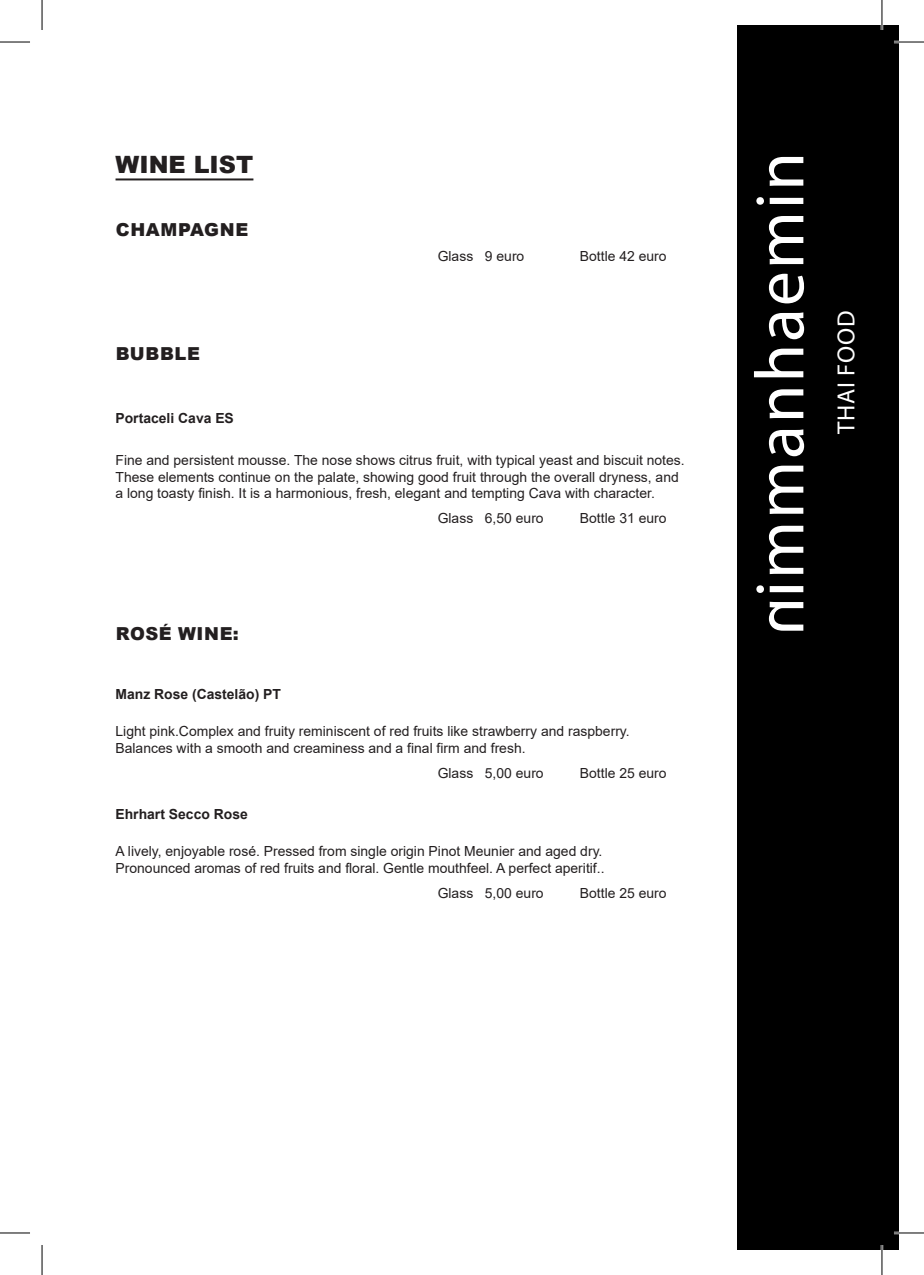
<style>
.page{position:relative;width:924px;height:1275px;background:#fff}
.page>*{position:absolute;margin:0;border:0;box-sizing:border-box;transform-origin:0 0}
.t1{font:69.6px "Myriad Pro";letter-spacing:.03em;color:#fff}
.t2{font:24.8px "Myriad Pro";letter-spacing:.03em;color:#fff}
.t3{font:900 23.8px "Arial";color:#231f20}
.t4{font:900 17.8px "Arial";letter-spacing:.035em;color:#231f20}
.t5{font:14px/16.8px "Arial";color:#231f20}
.t6{font:700 14px "Arial";color:#231f20}
</style>
<div class="page">
<div style="left:737px;top:25px;width:161px;height:1225px;background:#000"></div>
<hr style="left:115px;top:178px;width:138px;height:2px;background:#231f20">
<hr style="left:893px;top:41px;width:30px;height:2px;background:#fff">
<hr style="left:893px;top:1231px;width:30px;height:3px;background:#fff">
<hr style="left:880px;top:0;width:2px;height:30px;background:#fff">
<hr style="left:880px;top:1245px;width:2px;height:30px;background:#fff">
<hr style="left:0;top:42px;width:30px;height:1px;background:#000">
<hr style="left:893px;top:42px;width:30px;height:1px;background:#000">
<hr style="left:0;top:1232px;width:30px;height:1px;background:#000">
<hr style="left:893px;top:1232px;width:30px;height:1px;background:#000">
<hr style="left:42px;top:0;width:1px;height:30px;background:#000">
<hr style="left:42px;top:1245px;width:1px;height:30px;background:#000">
<hr style="left:881px;top:0;width:1px;height:30px;background:#000">
<hr style="left:881px;top:1245px;width:1px;height:30px;background:#000">
<h3 class="t3" style="left:115px;top:147px;width:139px">WINE LIST</h3>
<p class="t4" style="left:116px;top:217px;width:134px">CHAMPAGNE</p>
<p class="t4" style="left:116px;top:341px;width:86px">BUBBLE</p>
<p class="t5" style="left:437px;top:247px;width:88px">Glass 9 euro</p>
<p class="t5" style="left:579px;top:247px;width:88px">Bottle 42 euro</p>
<p class="t6" style="left:115px;top:408px;width:120px">Portaceli Cava ES</p>
<p class="t5" style="left:115px;top:451px;width:570px">Fine and persistent mousse. The nose shows citrus fruit, with typical yeast and biscuit notes.<br>These elements continue on the palate, showing good fruit through the overall dryness, and a long toasty finish. It is a harmonious, fresh, elegant and tempting Cava with character.</p>
<p class="t5" style="left:437px;top:510px;width:107px">Glass 6,50 euro</p>
<p class="t5" style="left:579px;top:510px;width:88px">Bottle 31 euro</p>
<p class="t4" style="left:116px;top:620px;width:124px">ROSÉ WINE:</p>
<p class="t6" style="left:115px;top:684px;width:167px">Manz Rose (Castelão) PT</p>
<p class="t5" style="left:115px;top:722px;width:515px">Light pink.Complex and fruity reminiscent of red fruits like strawberry and raspberry.<br>Balances with a smooth and creaminess and a final firm and fresh.</p>
<p class="t5" style="left:437px;top:764px;width:107px">Glass 5,00 euro</p>
<p class="t5" style="left:579px;top:764px;width:88px">Bottle 25 euro</p>
<p class="t6" style="left:115px;top:804px;width:134px">Ehrhart Secco Rose</p>
<p class="t5" style="left:115px;top:842px;width:490px">A lively, enjoyable rosé. Pressed from single origin Pinot Meunier and aged dry.<br>Pronounced aromas of red fruits and floral. Gentle mouthfeel. A perfect aperitif..</p>
<p class="t5" style="left:437px;top:884px;width:107px">Glass 5,00 euro</p>
<p class="t5" style="left:579px;top:884px;width:88px">Bottle 25 euro</p>
<h1 class="t1" style="left:736px;top:597px;width:447px;rotate:-90deg">immanhaemin</h1>
<h2 class="t2" style="left:830px;top:434px;width:125px;rotate:-90deg">THAI FOOD</h2>
</div>
